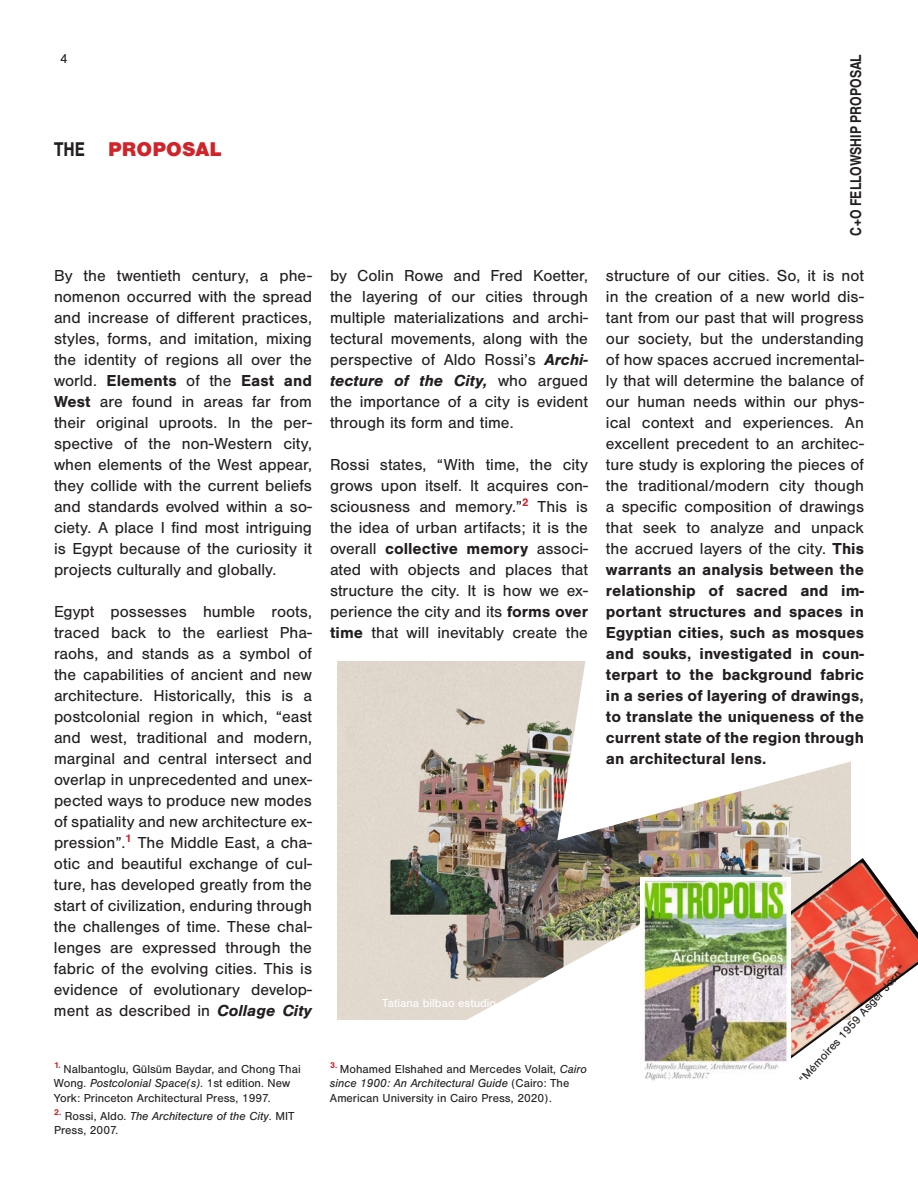
<style>
.page{position:relative;width:918px;height:1188px;background:#fff}
.page>*{position:absolute;margin:0;border:0;box-sizing:border-box;transform-origin:0 0}
.t1{font:900 20.7px "Nimbus San";color:#d1232a}
.t2{font:16.5px/21px "Nimbus San";color:#231f20;text-align:justify}
.t3{font:700 15px "Nimbus San Con L";color:#231f20}
.t4{font:13.5px "Nimbus San";color:#231f20}
.t5{font:12px/14.4px "Nimbus San";color:#231f20}
.t6{font:12px "Nimbus San";color:#fff}
.s1{font-weight:700;color:#231f20}
.s2{font-weight:700}
.s3{font-weight:700;font-style:italic}
.s4{font-style:italic}
</style>
<div class="page">
<img style="left:338px;top:662px;width:513px;height:357px">
<img style="left:716px;top:858px;width:202px;height:201px">
<img style="left:406px;top:888px;width:234px;height:132px">
<img style="left:640px;top:878px;width:151px;height:203px">
<svg style="left:557px;top:661px;width:294px;height:179px"></svg>
<p class="t4" style="left:60px;top:51px;width:9px">4</p>
<p class="t3" style="left:845px;top:236px;width:184px;rotate:-90deg">C+O FELLOWSHIP PROPOSAL</p>
<p class="t1" style="left:54px;top:137px;width:169px"><span class="s1">THE</span> PROPOSAL</p>
<p class="t2" style="left:54px;top:265px;width:260px">By the twentieth century, a phe&shy;nomenon occurred with the spread and increase of different practices, styles, forms, and imitation, mixing the identity of regions all over the world. <span class="s2">Elements</span> of the <span class="s2">East and West</span> are found in areas far from their original uproots. In the per&shy;spective of the non-Western city, when elements of the West appear, they collide with the current beliefs and standards evolved within a so&shy;ciety. A place I find most intriguing is Egypt because of the curiosity it projects culturally and globally.</p>
<p class="t2" style="left:54px;top:601px;width:260px">Egypt possesses humble roots, traced back to the earliest Pha&shy;raohs, and stands as a symbol of the capabilities of ancient and new architecture. Historically, this is a postcolonial region in which, “east and west, traditional and modern, marginal and central intersect and overlap in unprecedented and unex&shy;pected ways to produce new modes of spatiality and new architecture ex&shy;pression”.<sup>1</sup> The Middle East, a cha&shy;otic and beautiful exchange of cul&shy;ture, has developed greatly from the start of civilization, enduring through the challenges of time. These chal&shy;lenges are expressed through the fabric of the evolving cities. This is evidence of evolutionary develop&shy;ment as described in <span class="s3">Collage City</span></p>
<p class="t5" style="left:54px;top:1062px;width:248px"><sup>1.</sup> Nalbantoglu, Gülsüm Baydar, and Chong Thai<br>Wong. <span class="s4">Postcolonial Space(s)</span>. 1st edition. New<br>York: Princeton Architectural Press, 1997.</p>
<p class="t5" style="left:54px;top:1109px;width:242px"><sup>2.</sup> Rossi, Aldo. <span class="s4">The Architecture of the City</span>. MIT<br>Press, 2007.</p>
<p class="t2" style="left:330px;top:265px;width:260px">by Colin Rowe and Fred Koetter, the layering of our cities through multiple materializations and archi&shy;tectural movements, along with the perspective of Aldo Rossi’s <span class="s3">Archi&shy;tecture of the City,</span> who argued the importance of a city is evident through its form and time.</p>
<p class="t2" style="left:330px;top:454px;width:260px">Rossi states, “With time, the city grows upon itself. It acquires con&shy;sciousness and memory.”<sup>2</sup> This is the idea of urban artifacts; it is the overall <span class="s2">collective memory</span> associ&shy;ated with objects and places that structure the city. It is how we ex&shy;perience the city and its <span class="s2">forms over time</span> that will inevitably create the</p>
<p class="t6" style="left:382px;top:996px;width:115px">Tatiana bilbao estudio</p>
<p class="t5" style="left:330px;top:1062px;width:258px"><sup>3.</sup> Mohamed Elshahed and Mercedes Volait, <span class="s4">Cairo since 1900: An Architectural Guide</span> (Cairo: The<br>American University in Cairo Press, 2020).</p>
<p class="t2" style="left:606px;top:265px;width:260px">structure of our cities. So, it is not in the creation of a new world dis&shy;tant from our past that will progress our society, but the understanding of how spaces accrued incremental&shy;ly that will determine the balance of our human needs within our phys&shy;ical context and experiences. An excellent precedent to an architec&shy;ture study is exploring the pieces of the traditional/modern city though a specific composition of drawings that seek to analyze and unpack the accrued layers of the city. <span class="s2">This warrants an analysis between the relationship of sacred and im&shy;portant structures and spaces in Egyptian cities, such as mosques and souks, investigated in coun&shy;terpart to the background fabric in a series of layering of drawings, to translate the uniqueness of the current state of the region through an architectural lens.</span></p>
<p class="t5" style="left:796px;top:1076px;width:155px;rotate:-48deg">“Mémoires 1959 Asger Jorn,”</p>
</div>
